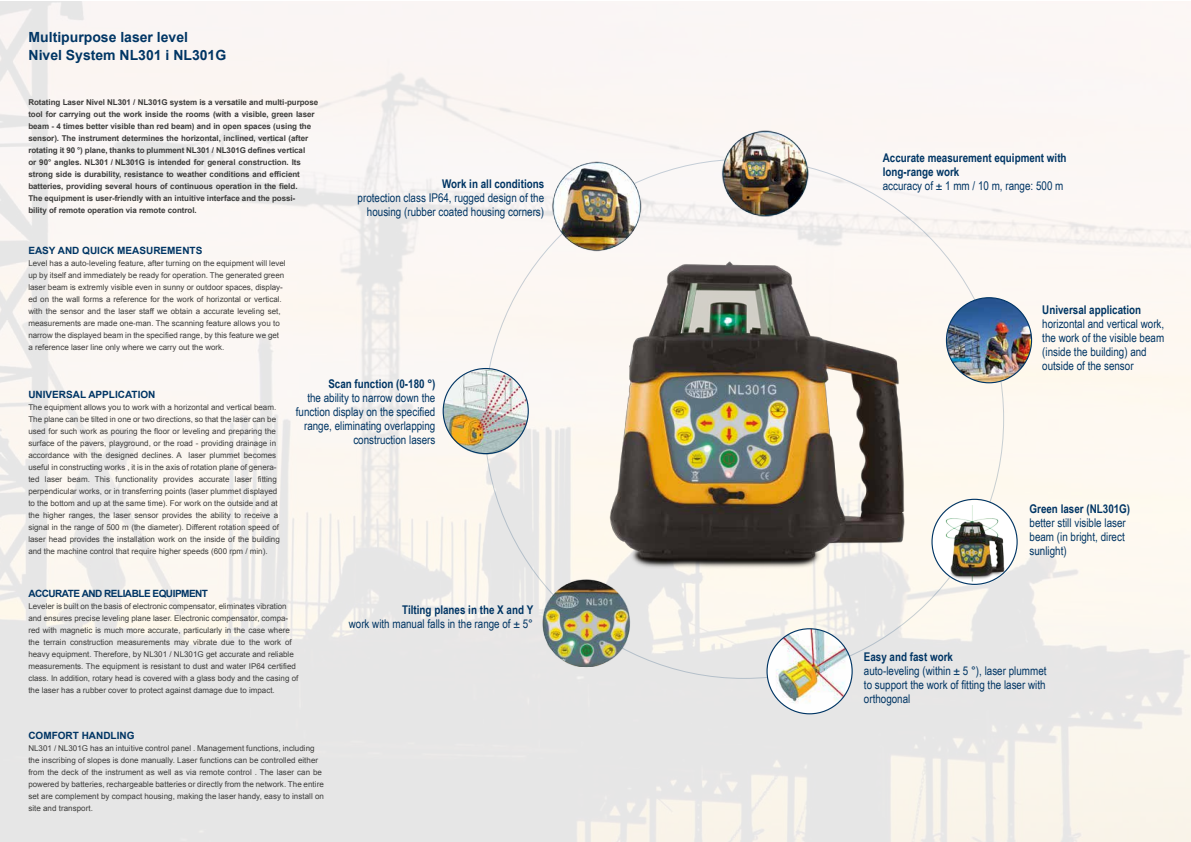
<style>
.page{position:relative;width:1191px;height:842px;background:#fff}
.page>*{position:absolute;margin:0;border:0;box-sizing:border-box;transform-origin:0 0}
.t1{font:700 14px/18px "Arial";color:#003564}
.t2{font:12px/14px "Arial Narrow";color:#003564;text-align:justify}
.t3{font:700 12px/14px "Arial Narrow";color:#003564}
.t4{font:700 10px "Arial";color:#003564}
.t5{font:700 10px "Arial";letter-spacing:-.05em;color:#003564}
.t6{font:8px/12px "Arial";color:#3c3c3b}
.t7{font:700 8px/12px "Arial";letter-spacing:-.005em;color:#3c3c3b}
.s1{color:#1a171c}
</style>
<div class="page">
<img style="left:0;top:1px;width:1191px;height:841px">
<img style="left:946px;top:298px;width:85px;height:85px;border-radius:43px">
<svg style="left:932px;top:500px;width:85px;height:85px"></svg>
<img style="left:767px;top:629px;width:85px;height:85px;border-radius:43px">
<img style="left:443px;top:369px;width:85px;height:86px;border-radius:43px">
<img style="left:719px;top:127px;width:91px;height:93px">
<img style="left:934px;top:506px;width:80px;height:75px">
<img style="left:550px;top:159px;width:95px;height:95px">
<img style="left:539px;top:576px;width:94px;height:90px">
<img style="left:586px;top:238px;width:336px;height:338px">
<h1 class="t1" style="left:29px;top:28px;width:199px">Multipurpose laser level<br>Nivel System NL301 i NL301G</h1>
<p class="t7" style="left:28px;top:96px;width:291px">Rotating Laser Nivel NL301 / NL301G system is a versatile and multi-purpose tool for carrying out the work inside the rooms (with a visible, green laser beam - 4 times better visible than red beam) and in open spaces (using the sensor). The instrument determines the horizontal, inclined, vertical (after rotating it 90 °) plane, thanks to plumment NL301 / NL301G defines vertical<br>or 90° angles. NL301 / NL301G is intended for general construction. Its strong side is durability, resistance to weather conditions and efficient batteries, providing several hours of continuous operation in the field.<br>The equipment is user-friendly with an intuitive interface and the possi<span class="s1">-<br></span>bility of remote operation via remote control.</p>
<p class="t4" style="left:28px;top:244px;width:175px">EASY AND QUICK MEASUREMENTS</p>
<p class="t6" style="left:28px;top:257px;width:259px">Level has a auto-leveling feature, after turning on the equipment will level up by itself and immediately be ready for operation. The generated green laser beam is extremly visible even in sunny or outdoor spaces, display&shy;ed on the wall forms a reference for the work of horizontal or vertical. with the sensor and the laser staff we obtain a accurate leveling set, measurements are made one-man. The scanning feature allows you to narrow the displayed beam in the specified range, by this feature we get<br>a reference laser line only where we carry out the work.</p>
<h2 class="t3" style="left:442px;top:176px;width:104px">Work in all conditions</h2>
<h2 class="t2" style="left:357px;top:191px;width:188px;text-align:right">protection class IP64, rugged design of the housing (rubber coated housing corners)</h2>
<p class="t4" style="left:28px;top:387px;width:129px">UNIVERSAL APPLICATION</p>
<p class="t6" style="left:28px;top:401px;width:253px">The equipment allows you to work with a horizontal and vertical beam.<br>The plane can be tilted in one or two directions, so that the laser can be used for such work as pouring the floor or leveling and preparing the surface of the pavers, playground, or the road - providing drainage in accordance with the designed declines. A laser plummet becomes useful in constructing works , it is in the axis of rotation plane of genera&shy;ted laser beam. This functionality provides accurate laser fitting perpendicular works, or in transferring points (laser plummet displayed to the bottom and up at the same time). For work on the outside and at the higher ranges, the laser sensor provides the ability to receive a signal in the range of 500 m (the diameter). Different rotation speed of laser head provides the installation work on the inside of the building and the machine control that require higher speeds (600 rpm / min).</p>
<h2 class="t3" style="left:328px;top:376px;width:109px">Scan function (0-180 °)</h2>
<h2 class="t2" style="left:296px;top:390px;width:141px;text-align:right">the ability to narrow down the function display on the specified range, eliminating overlapping construction lasers</h2>
<p class="t5" style="left:28px;top:587px;width:181px">ACCURATE AND RELIABLE EQUIPMENT</p>
<p class="t6" style="left:28px;top:600px;width:271px">Leveler is built on the basis of electronic compensator, eliminates vibration and ensures precise leveling plane laser. Electronic compensator, compa&shy;red with magnetic is much more accurate, particularly in the case where the terrain construction measurements may vibrate due to the work of heavy equipment. Therefore, by NL301 / NL301G get accurate and reliable measurements. The equipment is resistant to dust and water IP64 certified class. In addition, rotary head is covered with a glass body and the casing of the laser has a rubber cover to protect against damage due to impact.</p>
<p class="t4" style="left:28px;top:728px;width:108px">COMFORT HANDLING</p>
<p class="t6" style="left:28px;top:742px;width:297px">NL301 / NL301G has an intuitive control panel . Management functions, including the inscribing of slopes is done manually. Laser functions can be controlled either from the deck of the instrument as well as via remote control . The laser can be powered by batteries, rechargeable batteries or directly from the network. The entire set are complement by compact housing, making the laser handy, easy to install on site and transport.</p>
<h2 class="t3" style="left:402px;top:602px;width:132px">Tilting planes in the X and Y</h2>
<h2 class="t2" style="left:349px;top:616px;width:186px">work with manual falls in the range of ± 5°</h2>
<h2 class="t3" style="left:882px;top:151px;width:185px">Accurate measurement equipment with long-range work</h2>
<h2 class="t2" style="left:882px;top:179px;width:182px">accuracy of ± 1 mm / 10 m, range: 500 m</h2>
<h2 class="t3" style="left:1042px;top:302px;width:100px">Universal application</h2>
<h2 class="t2" style="left:1042px;top:316px;width:123px;text-align:left">horizontal and vertical work, the work of the visible beam (inside the building) and outside of the sensor</h2>
<h2 class="t3" style="left:1029px;top:501px;width:102px">Green laser (NL301G)</h2>
<h2 class="t2" style="left:1029px;top:515px;width:98px">better still visible laser beam (in bright, direct sunlight)</h2>
<h2 class="t3" style="left:864px;top:649px;width:91px">Easy and fast work</h2>
<h2 class="t2" style="left:864px;top:663px;width:184px">auto-leveling (within ± 5 °), laser plummet to support the work of fitting the laser with orthogonal</h2>
</div>
